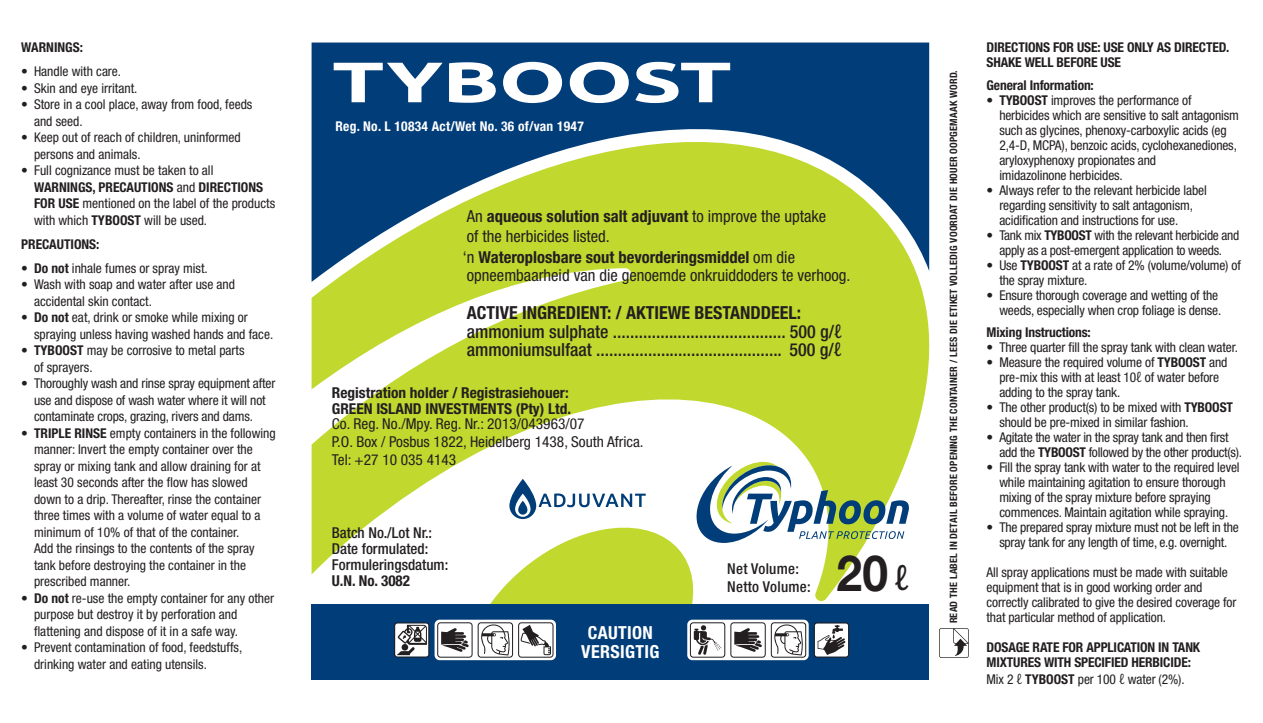
<style>
.page{position:relative;width:1263px;height:723px;background:#fff}
.page>*{position:absolute;margin:0;border:0;box-sizing:border-box;transform-origin:0 0}
.t1{font:700 57px "Ubuntu";letter-spacing:-.01em;color:#fff;scale:1.5 1}
.t2{font:700 49.95px "Helvetica Neue LT Std";color:#231f20;scale:.92 1}
.t3{font:500 condensed 18px/18.8px "Helvetica Neue LT Std";color:#231f20}
.t4{font:700 condensed 18px "Helvetica Neue LT Std";color:#231f20}
.t5{font:700 condensed 18px/19px "Helvetica Neue LT Std";letter-spacing:.02em;color:#fff;text-align:center}
.t6{font:condensed 16.5px/19.8px "Helvetica Neue LT Std";color:#231f20}
.t7{font:condensed 15px/17.9px "Helvetica Neue LT Std";color:#231f20}
.t8{font:700 condensed 15px/15.3px "Helvetica Neue LT Std";color:#231f20}
.t9{font:500 condensed 15px/16px "Helvetica Neue LT Std";color:#231f20}
.t10{font:500 condensed 15px/17.9px "Helvetica Neue LT Std";letter-spacing:.02em;color:#231f20}
.t11{font:condensed 13.5px/16.5px "Helvetica Neue LT Std";letter-spacing:-.01em;color:#231f20}
.t12{font:700 condensed 13.5px/15px "Helvetica Neue LT Std";letter-spacing:-.01em;color:#231f20}
.t13{font:700 condensed 13.5px "Helvetica Neue LT Std";letter-spacing:.02em;color:#fff}
.t14{font:700 condensed 10.2px "Helvetica Neue LT Std";letter-spacing:.02em;color:#231f20}
.s1{font-weight:700}
.s2{font-weight:500;font-stretch:condensed;font-size:33px}
</style>
<div class="page">
<div style="left:312px;top:43px;width:617px;height:35px;background:#003d79"></div>
<svg style="left:312px;top:78px;width:618px;height:526px;fill:#c1d82f"></svg>
<div style="left:312px;top:604px;width:617px;height:76px;background:#003d79"></div>
<svg style="left:691px;top:462px;width:218px;height:81px"></svg>
<svg style="left:394px;top:622px;width:35px;height:36px"></svg>
<svg style="left:435px;top:620px;width:121px;height:40px"></svg>
<svg style="left:814px;top:622px;width:35px;height:36px"></svg>
<svg style="left:437px;top:619px;width:116px;height:39px;background:#bebebf"></svg>
<div style="left:687px;top:620px;width:122px;height:40px;background:linear-gradient(to bottom,#f7f7f7,#f7f7f7);border-radius:5px"></div>
<svg style="left:939px;top:628px;width:30px;height:30px"></svg>
<svg style="left:538px;top:493px;width:108px;height:14px"></svg>
<svg style="left:509px;top:479px;width:27px;height:40px"></svg>
<svg style="left:515px;top:494px;width:15px;height:23px"></svg>
<svg style="left:518px;top:501px;width:9px;height:14px"></svg>
<svg style="left:690px;top:619px;width:116px;height:39px;background:#bebebf"></svg>
<p class="t12" style="left:21px;top:40px;width:63px">WARNINGS:</p>
<p class="t11" style="left:21px;top:63px;width:101px">• Handle with care.</p>
<p class="t11" style="left:21px;top:80px;width:118px">• Skin and eye irritant.</p>
<p class="t11" style="left:34px;top:96px;width:220px;text-indent:-13px">• Store in a cool place, away from food, feeds and seed.</p>
<p class="t11" style="left:34px;top:129px;width:208px;text-indent:-13px">• Keep out of reach of children, uninformed persons and animals.</p>
<p class="t11" style="left:34px;top:162px;width:243px;text-indent:-13px">• Full cognizance must be taken to all <span class="s1">WARNINGS, PRECAUTIONS</span> and <span class="s1">DIRECTIONS FOR USE</span> mentioned on the label of the products with which <span class="s1">TYBOOST</span> will be used.</p>
<p class="t12" style="left:21px;top:236px;width:80px">PRECAUTIONS:</p>
<p class="t11" style="left:21px;top:260px;width:188px">• <span class="s1">Do not</span> inhale fumes or spray mist.</p>
<p class="t11" style="left:34px;top:276px;width:203px;text-indent:-13px">• Wash with soap and water after use and accidental skin contact.</p>
<p class="t11" style="left:34px;top:309px;width:241px;text-indent:-13px">• <span class="s1">Do not</span> eat, drink or smoke while mixing or spraying unless having washed hands and face.</p>
<p class="t11" style="left:34px;top:342px;width:212px;text-indent:-13px">• <span class="s1">TYBOOST</span> may be corrosive to metal parts of sprayers.</p>
<p class="t11" style="left:34px;top:375px;width:243px;text-indent:-13px">• Thoroughly wash and rinse spray equipment after use and dispose of wash water where it will not contaminate crops, grazing, rivers and dams.</p>
<p class="t11" style="left:34px;top:425px;width:243px;text-indent:-13px">• <span class="s1">TRIPLE RINSE</span> empty containers in the following manner: Invert the empty container over the spray or mixing tank and allow draining for at least 30 seconds after the flow has slowed down to a drip. Thereafter, rinse the container three times with a volume of water equal to a minimum of 10% of that of the container.<br>Add the rinsings to the contents of the spray tank before destroying the container in the prescribed manner.</p>
<p class="t11" style="left:34px;top:589px;width:242px;text-indent:-13px">• <span class="s1">Do not</span> re-use the empty container for any other purpose but destroy it by perforation and flattening and dispose of it in a safe way.</p>
<p class="t11" style="left:34px;top:639px;width:210px;text-indent:-13px">• Prevent contamination of food, feedstuffs, drinking water and eating utensils.</p>
<h1 class="t1" style="left:332px;top:47px;width:268px">TYBOOST</h1>
<p class="t13" style="left:335px;top:118px;width:250px">Reg. No. L 10834 Act/Wet No. 36 of/van 1947</p>
<p class="t6" style="left:467px;top:206px;width:361px">An <span class="s1">aqueous solution salt adjuvant</span> to improve the uptake of the herbicides listed.</p>
<p class="t6" style="left:463px;top:248px;width:389px;line-height:17.9px">‘n <span class="s1">Wateroplosbare sout bevorderingsmiddel</span> om die opneembaarheid van die genoemde onkruiddoders te verhoog.</p>
<h3 class="t4" style="left:467px;top:301px;width:336px">ACTIVE INGREDIENT: / AKTIEWE BESTANDDEEL:</h3>
<h3 class="t3" style="left:467px;top:322px;width:377px">ammonium sulphate ........................................ 500 g/ℓ ammoniumsulfaat ........................................... 500 g/ℓ</h3>
<p class="t8" style="left:332px;top:385px;width:241px">Registration holder / Registrasiehouer:<br>GREEN ISLAND INVESTMENTS (Pty) Ltd.</p>
<p class="t7" style="left:332px;top:414px;width:313px">Co. Reg. No./Mpy. Reg. Nr.: 2013/043963/07<br>P.O. Box / Posbus 1822, Heidelberg 1438, South Africa.<br>Tel: +27 10 035 4143</p>
<p class="t9" style="left:332px;top:524px;width:118px">Batch No./Lot Nr.:<br>Date formulated:<br>Formuleringsdatum:</p>
<p class="t8" style="left:332px;top:572px;width:80px">U.N. No. 3082</p>
<h3 class="t5" style="left:581px;top:623px;width:80px">CAUTION<br>VERSIGTIG</h3>
<p class="t10" style="left:727px;top:559px;width:85px">Net Volume:<br>Netto Volume:</p>
<h2 class="t2" style="left:836px;top:542px;width:80px">20<span class="s2">ℓ</span></h2>
<p class="t14" style="left:947px;top:623px;width:555px;rotate:-90deg">READ THE LABEL IN DETAIL BEFORE OPENING THE CONTAINER / LEES DIE ETIKET VOLLEDIG VOORDAT DIE HOUER OOPGEMAAK WORD.</p>
<p class="t12" style="left:986px;top:40px;width:244px">DIRECTIONS FOR USE: USE ONLY AS DIRECTED.<br>SHAKE WELL BEFORE USE</p>
<p class="t12" style="left:986px;top:77px;width:109px">General Information:</p>
<p class="t11" style="left:999px;top:92px;width:241px;line-height:15px;text-indent:-13px">• <span class="s1">TYBOOST</span> improves the performance of herbicides which are sensitive to salt antagonism such as glycines, phenoxy-carboxylic acids (eg 2,4-D, MCPA), benzoic acids, cyclohexanediones, aryloxyphenoxy propionates and<br>imidazolinone herbicides.</p>
<p class="t11" style="left:999px;top:182px;width:209px;line-height:15px;text-indent:-13px">• Always refer to the relevant herbicide label regarding sensitivity to salt antagonism, acidification and instructions for use.</p>
<p class="t11" style="left:986px;top:227px;width:254px;line-height:15px;text-align:center">• Tank mix <span class="s1">TYBOOST</span> with the relevant herbicide and apply as a post-emergent application to weeds.</p>
<p class="t11" style="left:999px;top:257px;width:243px;line-height:15px;text-indent:-13px">• Use <span class="s1">TYBOOST</span> at a rate of 2% (volume/volume) of the spray mixture.</p>
<p class="t11" style="left:986px;top:287px;width:236px;line-height:15px;text-align:right">• Ensure thorough coverage and wetting of the weeds, especially when crop foliage is dense.</p>
<p class="t12" style="left:986px;top:325px;width:106px">Mixing Instructions:</p>
<p class="t11" style="left:986px;top:339px;width:253px">• Three quarter fill the spray tank with clean water.</p>
<p class="t11" style="left:999px;top:355px;width:230px;line-height:15px;text-indent:-13px">• Measure the required volume of <span class="s1">TYBOOST</span> and pre-mix this with at least 10ℓ of water before adding to the spray tank.</p>
<p class="t11" style="left:999px;top:400px;width:235px;line-height:15px;text-indent:-13px">• The other product(s) to be mixed with <span class="s1">TYBOOST </span>should be pre-mixed in similar fashion.</p>
<p class="t11" style="left:999px;top:430px;width:244px;line-height:15px;text-indent:-13px">• Agitate the water in the spray tank and then first add the <span class="s1">TYBOOST</span> followed by the other product(s).</p>
<p class="t11" style="left:999px;top:460px;width:242px;line-height:15px;text-indent:-13px">• Fill the spray tank with water to the required level while maintaining agitation to ensure thorough mixing of the spray mixture before spraying commences. Maintain agitation while spraying.</p>
<p class="t11" style="left:986px;top:520px;width:254px;line-height:15px;text-align:center">• The prepared spray mixture must not be left in the spray tank for any length of time, e.g. overnight.</p>
<p class="t11" style="left:986px;top:565px;width:251px;line-height:15px">All spray applications must be made with suitable equipment that is in good working order and correctly calibrated to give the desired coverage for that particular method of application.</p>
<p class="t12" style="left:986px;top:640px;width:215px">DOSAGE RATE FOR APPLICATION IN TANK<br>MIXTURES WITH SPECIFIED HERBICIDE:</p>
<p class="t11" style="left:986px;top:671px;width:199px">Mix 2 ℓ <span class="s1">TYBOOST</span> per 100 ℓ water (2%).</p>
</div>
